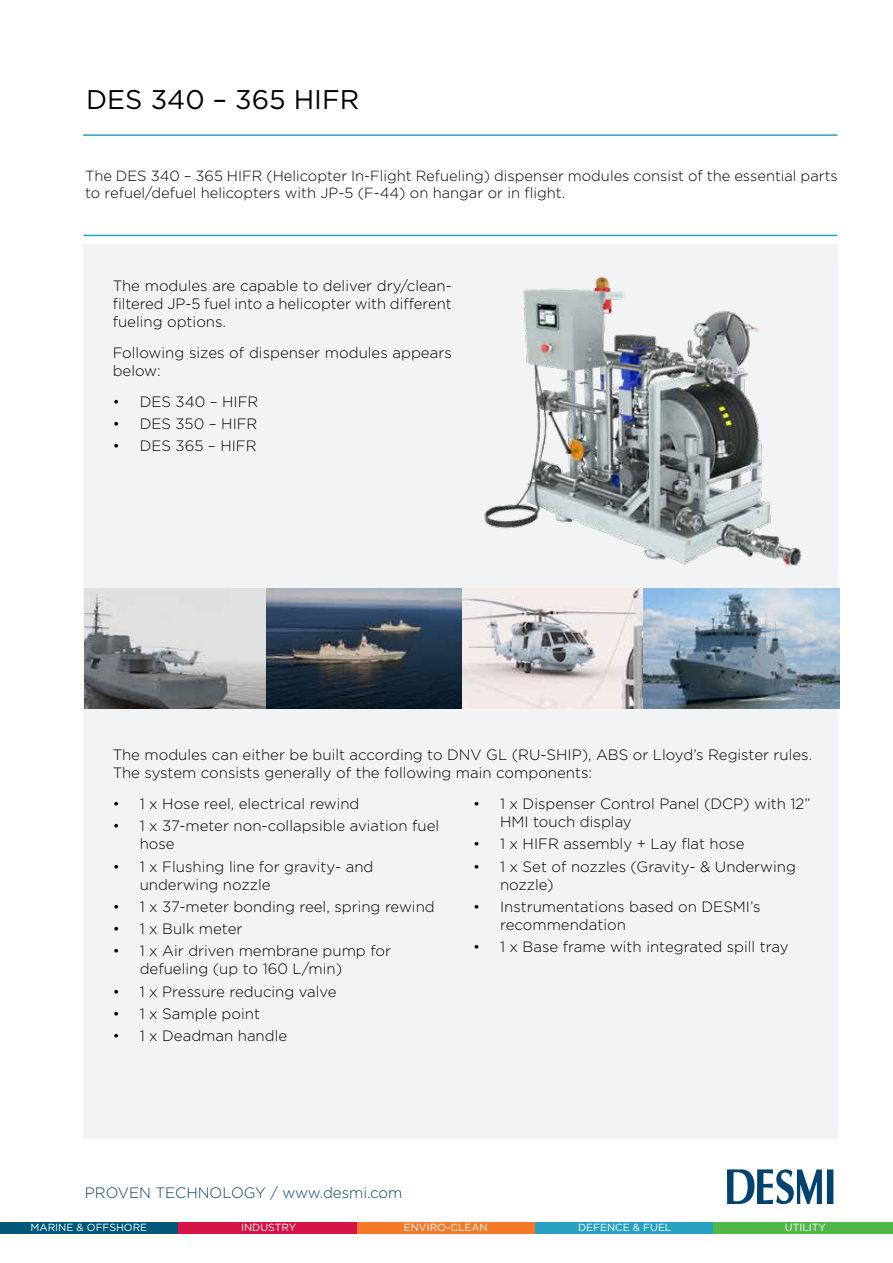
<style>
.page{position:relative;width:893px;height:1263px;background:#fff}
.page>*{position:absolute;margin:0;border:0;box-sizing:border-box;transform-origin:0 0}
.t1{font:27px "Gotham";color:#000}
.t2{font:300 15px/18px "Gotham";color:#000}
.t3{font:300 15px "Gotham";color:#004370}
.t4{font:300 14.7px/17.7px "Gotham";color:#000}
.t5{font:10.35px "Gotham";color:#fff}
</style>
<div class="page">
<div style="left:827px;top:1169px;width:6px;height:35px;background:#004370"></div>
<svg style="left:727px;top:1169px;width:95px;height:35px"></svg>
<hr style="left:83px;top:134px;width:754px;height:2px;background:#29a1c2">
<hr style="left:84px;top:235px;width:753px;height:1px;background:#29a1c2">
<div style="left:356px;top:1222px;width:179px;height:11px;background:#f47929"></div>
<div style="left:535px;top:1222px;width:178px;height:11px;background:#29a1c2"></div>
<div style="left:178px;top:1222px;width:178px;height:11px;background:#d71345"></div>
<div style="left:713px;top:1222px;width:180px;height:11px;background:#50b848"></div>
<div style="left:0;top:1222px;width:178px;height:11px;background:#005879"></div>
<div style="left:83px;top:244px;width:755px;height:895px;background:#f2f3f4"></div>
<img style="left:85px;top:589px;width:754px;height:119px">
<img style="left:484px;top:276px;width:318px;height:290px">
<h1 class="t1" style="left:86px;top:82px;width:275px">DES 340 – 365 HIFR</h1>
<p class="t4" style="left:85px;top:166px;width:754px">The DES 340 – 365 HIFR (Helicopter In-Flight Refueling) dispenser modules consist of the essential parts to refuel/defuel helicopters with JP-5 (F-44) on hangar or in flight.</p>
<p class="t2" style="left:113px;top:277px;width:341px;text-align:justify">The modules are capable to deliver dry/clean&shy;filtered JP-5 fuel into a helicopter with different fueling options.</p>
<p class="t2" style="left:113px;top:343px;width:341px">Following sizes of dispenser modules appears below:</p>
<p class="t2" style="left:113px;top:392px;width:147px">• DES 340 – HIFR</p>
<p class="t2" style="left:113px;top:414px;width:146px">• DES 350 – HIFR</p>
<p class="t2" style="left:113px;top:437px;width:145px">• DES 365 – HIFR</p>
<p class="t2" style="left:113px;top:746px;width:701px">The modules can either be built according to DNV GL (RU-SHIP), ABS or Lloyd’s Register rules.<br>The system consists generally of the following main components:</p>
<p class="t2" style="left:113px;top:794px;width:248px">• 1 x Hose reel, electrical rewind</p>
<p class="t2" style="left:140px;top:817px;width:301px;text-indent:-27px">• 1 x 37-meter non-collapsible aviation fuel hose</p>
<p class="t2" style="left:140px;top:857px;width:235px;text-indent:-27px">• 1 x Flushing line for gravity- and underwing nozzle</p>
<p class="t2" style="left:113px;top:897px;width:324px">• 1 x 37-meter bonding reel, spring rewind</p>
<p class="t2" style="left:113px;top:919px;width:131px">• 1 x Bulk meter</p>
<p class="t2" style="left:140px;top:942px;width:253px;text-indent:-27px">• 1 x Air driven membrane pump for defueling (up to 160 L/min)</p>
<p class="t2" style="left:113px;top:982px;width:225px">• 1 x Pressure reducing valve</p>
<p class="t2" style="left:113px;top:1004px;width:149px">• 1 x Sample point</p>
<p class="t2" style="left:113px;top:1026px;width:176px">• 1 x Deadman handle</p>
<p class="t2" style="left:500px;top:794px;width:312px;text-indent:-27px">• 1 x Dispenser Control Panel (DCP) with 12”<br>HMI touch display</p>
<p class="t2" style="left:473px;top:835px;width:273px">• 1 x HIFR assembly + Lay flat hose</p>
<p class="t2" style="left:500px;top:857px;width:297px;text-indent:-27px">• 1 x Set of nozzles (Gravity- &amp; Underwing nozzle)</p>
<p class="t2" style="left:500px;top:897px;width:262px;text-indent:-27px">• Instrumentations based on DESMI’s recommendation</p>
<p class="t2" style="left:473px;top:937px;width:317px">• 1 x Base frame with integrated spill tray</p>
<p class="t3" style="left:85px;top:1183px;width:319px">PROVEN TECHNOLOGY / www.desmi.com</p>
<p class="t5" style="left:31px;top:1221px;width:118px">MARINE &amp; OFFSHORE</p>
<p class="t5" style="left:241px;top:1221px;width:57px">INDUSTRY</p>
<p class="t5" style="left:404px;top:1221px;width:85px">ENVIRO-CLEAN</p>
<p class="t5" style="left:578px;top:1221px;width:95px">DEFENCE &amp; FUEL</p>
<p class="t5" style="left:785px;top:1221px;width:43px">UTILITY</p>
</div>
